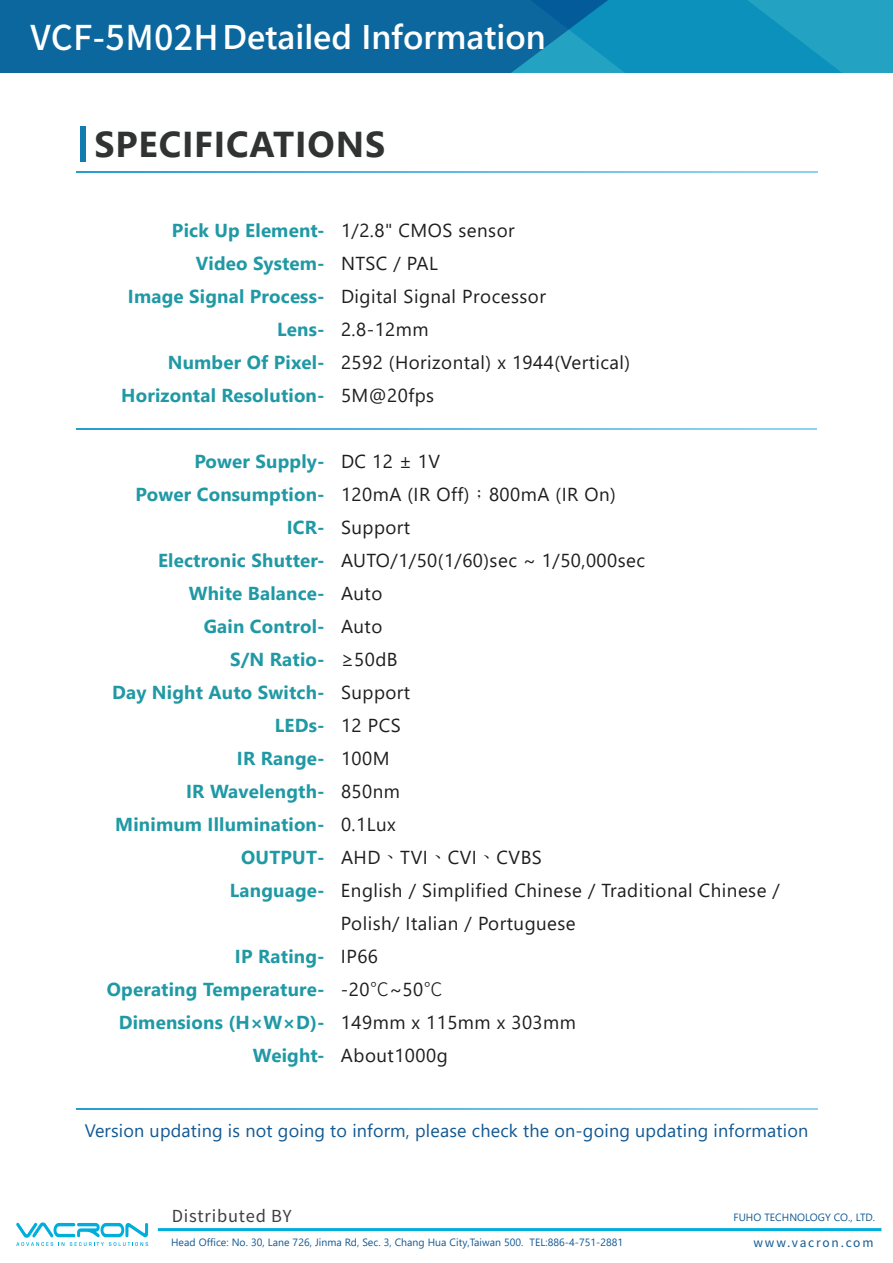
<style>
.page{position:relative;width:893px;height:1263px;background:#fff}
.page>*{position:absolute;margin:0;border:0;box-sizing:border-box;transform-origin:0 0}
.t1{font:700 36px "Segoe UI";letter-spacing:.02em;color:#313333}
.t2{font:600 34.2px "Segoe UI";color:#fff}
.t3{font:18.75px/33px "Segoe UI";letter-spacing:.025em;color:#1e1e1e}
.t4{font:700 18.75px/33px "Segoe UI";letter-spacing:.01em;color:#2099a5;text-align:right}
.t5{font:18px "Segoe UI";letter-spacing:.01em;color:#125993}
.t6{font:16.5px "Noto Sans CJ Ktc";letter-spacing:.05em;color:#3f3f3f}
.t7{font:12px "Noto Sans CJ Ktc";letter-spacing:.15em;color:#125993}
.t8{font:10.5px "Segoe UI";letter-spacing:.005em;color:#125993}
.s1{font-family:"Noto Sans CJ Ktc";font-weight:500}
.s2{font-family:"Adobe Ming Std";font-weight:300}
.s3{font-family:"Noto Sans CJ Ktc";font-weight:300}
</style>
<div class="page">
<svg style="left:77px;top:171px;width:741px;height:1px"></svg>
<svg style="left:76px;top:428px;width:741px;height:1px"></svg>
<svg style="left:77px;top:1108px;width:741px;height:1px"></svg>
<svg style="left:754px;top:0;width:139px;height:73px;background:#1b9dbf"></svg>
<svg style="left:0;top:0;width:754px;height:73px;background:#0b72a4"></svg>
<div style="left:80px;top:127px;width:5px;height:35px;background:#127baf"></div>
<svg style="left:16px;top:1222px;width:132px;height:24px"></svg>
<hr style="left:158px;top:1228px;width:723px;height:3px;background:#00aedc">
<h2 class="t2" style="left:31px;top:5px;width:517px"><span class="s1">VCF-5M02H</span>Detailed Information</h2>
<h1 class="t1" style="left:95px;top:110px;width:292px">SPECIFICATIONS</h1>
<p class="t4" style="left:121px;top:212px;width:205px">Pick Up Element-<br>Video System-<br>Image Signal Process-<br>Lens-<br>Number Of Pixel-<br>Horizontal Resolution-</p>
<p class="t3" style="left:341px;top:212px;width:291px">1/2.8" CMOS sensor<br>NTSC / PAL<br>Digital Signal Processor<br>2.8-12mm<br>2592 (Horizontal) x 1944(Vertical)<br>5M@20fps</p>
<p class="t4" style="left:112px;top:443px;width:214px">Power Supply-<br>Power Consumption-<br>ICR-<br>Electronic Shutter-<br>White Balance-<br>Gain Control-<br>S/N Ratio-<br>Day Night Auto Switch-<br>LEDs-<br>IR Range-<br>IR Wavelength-<br>Minimum Illumination-<br>OUTPUT-<br>Language-</p>
<p class="t4" style="left:107px;top:938px;width:219px">IP Rating-<br>Operating Temperature-<br>Dimensions (H×W×D)-<br>Weight-</p>
<p class="t3" style="left:341px;top:443px;width:440px">DC 12 ± 1V<br>120mA (IR Off)<span class="s2">；</span>800mA (IR On)<br>Support<br>AUTO/1/50(1/60)sec ~ 1/50,000sec<br>Auto<br>Auto<br>≥50dB<br>Support<br>12 PCS<br>100M<br>850nm<br>0.1Lux<br>AHD<span class="s2">、</span>TVI<span class="s2">、</span>CVI<span class="s2">、</span>CVBS<br>English / Simplified Chinese / Traditional Chinese /<br>Polish/ Italian / Portuguese<br>IP66<br>-20<span class="s3">℃</span>~50<span class="s3">℃<br></span>149mm x 115mm x 303mm<br>About1000g</p>
<p class="t5" style="left:85px;top:1113px;width:725px">Version updating is not going to inform, please check the on-going updating information</p>
<p class="t6" style="left:172px;top:1207px;width:121px">Distributed BY</p>
<p class="t8" style="left:171px;top:1232px;width:454px">Head Office: No. 30, Lane 726, Jinma Rd, Sec. 3, Chang Hua City,Taiwan 500. TEL:886-4-751-2881</p>
<p class="t8" style="left:733px;top:1207px;width:143px">FUHO TECHNOLOGY CO., LTD.</p>
<p class="t7" style="left:753px;top:1236px;width:121px">www.vacron.com</p>
</div>
